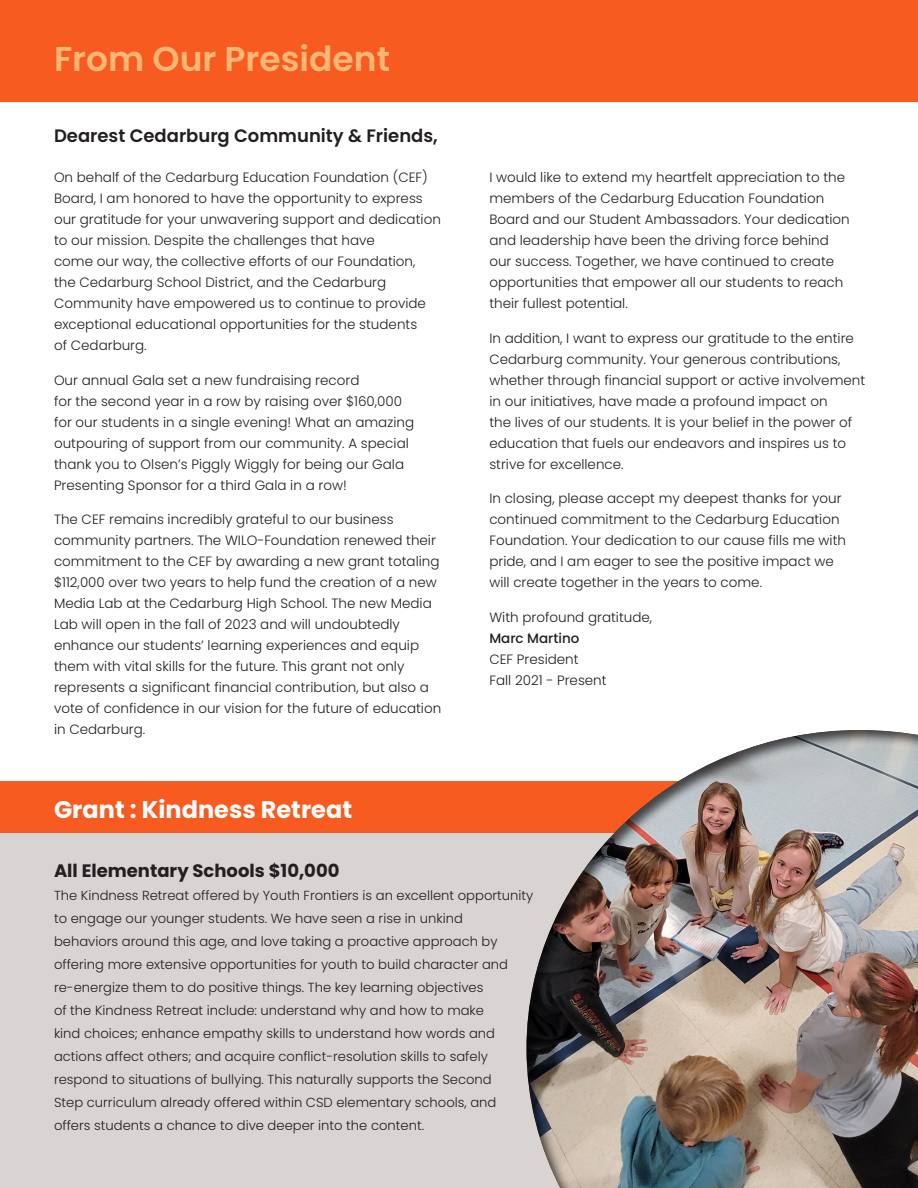
<style>
.page{position:relative;width:918px;height:1188px;background:#fff}
.page>*{position:absolute;margin:0;border:0;box-sizing:border-box;transform-origin:0 0}
.t1{font:600 34.5px "Poppins";color:#fdb776}
.t2{font:700 24px "Poppins";color:#fff}
.t3{font:600 18px "Poppins";color:#231f20}
.t4{font:700 18px "Poppins";color:#231f20}
.t5{font:300 13.5px/21px "Poppins";color:#231f20}
.t6{font:500 13.5px "Poppins";color:#231f20}
.t7{font:300 13.2px/23px "Poppins";color:#231f20}
</style>
<div class="page">
<div style="left:0;top:825px;width:918px;height:363px;background:#d8d4d3"></div>
<div style="left:0;top:0;width:918px;height:102px;background:#f75b20"></div>
<div style="left:0;top:781px;width:918px;height:51px;background:#f75b20"></div>
<div style="left:526px;top:727px;width:392px;height:461px;background:#231f20;opacity:.75"></div>
<p class="t1" style="left:54px;top:39px;width:338px">From Our President</p>
<p class="t3" style="left:54px;top:125px;width:385px">Dearest Cedarburg Community &amp; Friends,</p>
<p class="t5" style="left:54px;top:167px;width:388px">On behalf of the Cedarburg Education Foundation (CEF)<br>Board, I am honored to have the opportunity to express our gratitude for your unwavering support and dedication to our mission. Despite the challenges that have<br>come our way, the collective efforts of our Foundation,<br>the Cedarburg School District, and the Cedarburg Community have empowered us to continue to provide exceptional educational opportunities for the students<br>of Cedarburg.</p>
<p class="t5" style="left:54px;top:370px;width:362px">Our annual Gala set a new fundraising record<br>for the second year in a row by raising over $160,000 for our students in a single evening! What an amazing outpouring of support from our community. A special thank you to Olsen’s Piggly Wiggly for being our Gala Presenting Sponsor for a third Gala in a row!</p>
<p class="t5" style="left:54px;top:509px;width:389px">The CEF remains incredibly grateful to our business community partners. The WILO-Foundation renewed their commitment to the CEF by awarding a new grant totaling $112,000 over two years to help fund the creation of a new Media Lab at the Cedarburg High School. The new Media Lab will open in the fall of 2023 and will undoubtedly enhance our students’ learning experiences and equip them with vital skills for the future. This grant not only represents a significant financial contribution, but also a vote of confidence in our vision for the future of education in Cedarburg.</p>
<p class="t2" style="left:54px;top:796px;width:300px">Grant : Kindness Retreat</p>
<p class="t5" style="left:489px;top:167px;width:362px">I would like to extend my heartfelt appreciation to the members of the Cedarburg Education Foundation Board and our Student Ambassadors. Your dedication and leadership have been the driving force behind our success. Together, we have continued to create opportunities that empower all our students to reach their fullest potential.</p>
<p class="t5" style="left:489px;top:328px;width:377px">In addition, I want to express our gratitude to the entire Cedarburg community. Your generous contributions, whether through financial support or active involvement in our initiatives, have made a profound impact on<br>the lives of our students. It is your belief in the power of education that fuels our endeavors and inspires us to strive for excellence.</p>
<p class="t5" style="left:489px;top:488px;width:358px">In closing, please accept my deepest thanks for your continued commitment to the Cedarburg Education Foundation. Your dedication to our cause fills me with pride, and I am eager to see the positive impact we will create together in the years to come.</p>
<p class="t5" style="left:489px;top:607px;width:164px">With profound gratitude,</p>
<p class="t6" style="left:489px;top:630px;width:92px">Marc Martino</p>
<p class="t5" style="left:489px;top:649px;width:91px">CEF President</p>
<p class="t5" style="left:489px;top:670px;width:119px">Fall 2021 - Present</p>
<p class="t4" style="left:54px;top:860px;width:287px">All Elementary Schools $10,000</p>
<p class="t7" style="left:54px;top:884px;width:481px">The Kindness Retreat offered by Youth Frontiers is an excellent opportunity to engage our younger students. We have seen a rise in unkind<br>behaviors around this age, and love taking a proactive approach by offering more extensive opportunities for youth to build character and re-energize them to do positive things. The key learning objectives<br>of the Kindness Retreat include: understand why and how to make<br>kind choices; enhance empathy skills to understand how words and actions affect others; and acquire conflict-resolution skills to safely respond to situations of bullying. This naturally supports the Second<br>Step curriculum already offered within CSD elementary schools, and offers students a chance to dive deeper into the content.</p>
</div>
